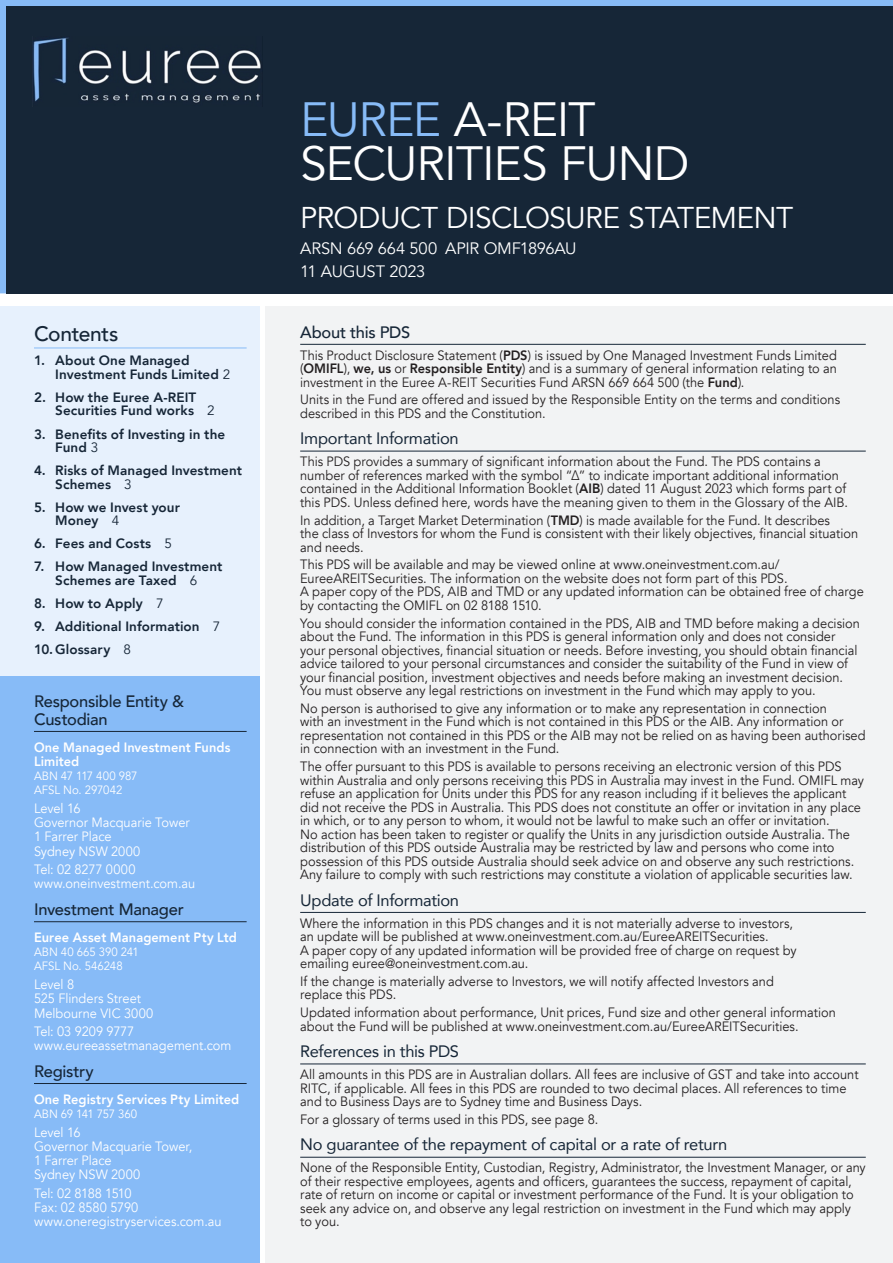
<style>
.page{position:relative;width:893px;height:1263px;background:#fff}
.page>*{position:absolute;margin:0;border:0;box-sizing:border-box;transform-origin:0 0}
.t1{font:48px/43.5px "Avenir";letter-spacing:-.025em;color:#fff}
.t2{font:30px "Avenir";letter-spacing:-.02em;color:#fff}
.t3{font:500 21px "Avenir";letter-spacing:-.015em;color:#162637}
.t4{font:16.5px "Avenir";letter-spacing:-.015em;color:#162637}
.t5{font:500 16.5px/18px "Avenir";letter-spacing:-.015em;color:#162637}
.t6{font:16.5px/23.1px "Avenir";letter-spacing:-.015em;color:#fff}
.t7{font:13.5px/13.5px "Avenir";color:#231f20;scale:.95 1}
.t8{font:13.5px/14.2px "Avenir";color:#fff;scale:.95 1}
.t9{font:800 13.5px/13.5px "Avenir";letter-spacing:.005em;color:#162637}
.t10{font:800 13.5px/14.2px "Avenir";letter-spacing:.005em;color:#fff;scale:.95 1}
.t11{font:12px/14.2px "Avenir";color:#fff;scale:.95 1}
.s1{font-weight:400}
.s2{color:#87bbf7}
.s3{font-weight:800}
</style>
<div class="page">
<div style="left:0;top:0;width:893px;height:293px;border:6px solid #87bbf7"></div>
<div style="left:6px;top:6px;width:887px;height:287px;background:#162637"></div>
<div style="left:266px;top:306px;width:627px;height:957px;background:#f2f3f4"></div>
<div style="left:0;top:306px;width:259px;height:370px;background:#e7f1fd"></div>
<div style="left:0;top:676px;width:259px;height:587px;background:#87bbf7"></div>
<img style="left:33px;top:37px;width:228px;height:66px">
<hr style="left:300px;top:344px;width:566px;height:1px;background:#162637">
<hr style="left:300px;top:451px;width:566px;height:1px;background:#162637">
<hr style="left:300px;top:912px;width:566px;height:1px;background:#162637">
<hr style="left:300px;top:1063px;width:566px;height:1px;background:#162637">
<hr style="left:300px;top:1157px;width:566px;height:1px;background:#162637">
<hr style="left:34px;top:348px;width:213px;height:1px;background:#87bbf7">
<hr style="left:34px;top:731px;width:213px;height:1px;background:#162637">
<hr style="left:34px;top:921px;width:213px;height:1px;background:#162637">
<hr style="left:34px;top:1083px;width:213px;height:1px;background:#162637">
<h3 class="t3" style="left:34px;top:316px;width:86px">Contents</h3>
<p class="t9" style="left:55px;top:354px;width:176px;text-indent:-21px">1. About One Managed<br>Investment Funds Limited <span class="s1">2</span></p>
<p class="t9" style="left:55px;top:390px;width:161px;text-indent:-21px">2. How the Euree A-REIT<br>Securities Fund works <span class="s1">2</span></p>
<p class="t9" style="left:55px;top:427px;width:171px;text-indent:-21px">3. Benefits of Investing in the<br>Fund <span class="s1">3</span></p>
<p class="t9" style="left:55px;top:464px;width:188px;text-indent:-21px">4. Risks of Managed Investment<br>Schemes <span class="s1">3</span></p>
<p class="t9" style="left:55px;top:500px;width:126px;text-indent:-21px">5. How we Invest your<br>Money <span class="s1">4</span></p>
<p class="t9" style="left:34px;top:537px;width:139px">6. Fees and Costs <span class="s1">5</span></p>
<p class="t9" style="left:34px;top:560px;width:190px;text-align:center">7. How Managed Investment<br>Schemes are Taxed <span class="s1">6</span></p>
<p class="t9" style="left:34px;top:596px;width:131px">8. How to Apply <span class="s1">7</span></p>
<p class="t9" style="left:34px;top:615px;width:188px;line-height:23.1px">9. Additional Information <span class="s1">7<br></span>10.Glossary <span class="s1">8</span></p>
<p class="t5" style="left:34px;top:691px;width:151px">Responsible Entity &amp;<br>Custodian</p>
<p class="t10" style="left:34px;top:740px;width:208px">One Managed Investment Funds<br>Limited</p>
<p class="t11" style="left:34px;top:769px;width:110px">ABN 47 117 400 987<br>AFSL No. 297042</p>
<p class="t8" style="left:34px;top:801px;width:165px">Level 16<br>Governor Macquarie Tower<br>1 Farrer Place<br>Sydney NSW 2000</p>
<p class="t8" style="left:34px;top:863px;width:171px">Tel: 02 8277 0000 www.oneinvestment.com.au</p>
<p class="t5" style="left:34px;top:899px;width:151px">Investment Manager</p>
<p class="t10" style="left:34px;top:930px;width:215px">Euree Asset Management Pty Ltd</p>
<p class="t11" style="left:34px;top:945px;width:112px">ABN 40 665 390 241<br>AFSL No. 546248</p>
<p class="t8" style="left:34px;top:977px;width:127px">Level 8<br>525 Flinders Street<br>Melbourne VIC 3000</p>
<p class="t8" style="left:34px;top:1024px;width:209px">Tel: 03 9209 9777 www.eureeassetmanagement.com</p>
<p class="t5" style="left:34px;top:1061px;width:61px">Registry</p>
<p class="t10" style="left:34px;top:1092px;width:218px">One Registry Services Pty Limited</p>
<p class="t11" style="left:34px;top:1107px;width:110px">ABN 69 141 757 360</p>
<p class="t8" style="left:34px;top:1125px;width:168px">Level 16<br>Governor Macquarie Tower,<br>1 Farrer Place<br>Sydney NSW 2000</p>
<p class="t8" style="left:34px;top:1186px;width:199px">Tel: 02 8188 1510<br>Fax: 02 8580 5790 www.oneregistryservices.com.au</p>
<h1 class="t1" style="left:300px;top:99px;width:391px"><span class="s2">EUREE</span> A-REIT<br>SECURITIES FUND</h1>
<h2 class="t2" style="left:300px;top:200px;width:495px">PRODUCT DISCLOSURE STATEMENT</h2>
<p class="t6" style="left:300px;top:237px;width:278px">ARSN 669 664 500 APIR OMF1896AU<br>11 AUGUST 2023</p>
<p class="t5" style="left:300px;top:322px;width:111px">About this PDS</p>
<p class="t7" style="left:300px;top:348px;width:567px;text-align:justify">This Product Disclosure Statement (<span class="s3">PDS</span>) is issued by One Managed Investment Funds Limited (<span class="s3">OMIFL</span>), <span class="s3">we, us</span> or <span class="s3">Responsible Entity</span>) and is a summary of general information relating to an investment in the Euree A-REIT Securities Fund ARSN 669 664 500 (the <span class="s3">Fund</span>).</p>
<p class="t7" style="left:300px;top:393px;width:570px">Units in the Fund are offered and issued by the Responsible Entity on the terms and conditions described in this PDS and the Constitution.</p>
<p class="t4" style="left:300px;top:425px;width:160px">Important Information</p>
<p class="t7" style="left:300px;top:455px;width:578px">This PDS provides a summary of significant information about the Fund. The PDS contains a number of references marked with the symbol “∆” to indicate important additional information contained in the Additional Information Booklet (<span class="s3">AIB</span>) dated 11 August 2023 which forms part of this PDS. Unless defined here, words have the meaning given to them in the Glossary of the AIB.</p>
<p class="t7" style="left:300px;top:513px;width:589px">In addition, a Target Market Determination (<span class="s3">TMD</span>) is made available for the Fund. It describes<br>the class of Investors for whom the Fund is consistent with their likely objectives, financial situation and needs.</p>
<p class="t7" style="left:300px;top:558px;width:595px">This PDS will be available and may be viewed online at www.oneinvestment.com.au/ EureeAREITSecurities. The information on the website does not form part of this PDS.<br>A paper copy of the PDS, AIB and TMD or any updated information can be obtained free of charge by contacting the OMIFL on 02 8188 1510.</p>
<p class="t7" style="left:300px;top:616px;width:591px">You should consider the information contained in the PDS, AIB and TMD before making a decision about the Fund. The information in this PDS is general information only and does not consider your personal objectives, financial situation or needs. Before investing, you should obtain financial advice tailored to your personal circumstances and consider the suitability of the Fund in view of your financial position, investment objectives and needs before making an investment decision.<br>You must observe any legal restrictions on investment in the Fund which may apply to you.</p>
<p class="t7" style="left:300px;top:702px;width:597px">No person is authorised to give any information or to make any representation in connection<br>with an investment in the Fund which is not contained in this PDS or the AIB. Any information or representation not contained in this PDS or the AIB may not be relied on as having been authorised in connection with an investment in the Fund.</p>
<p class="t7" style="left:300px;top:760px;width:595px">The offer pursuant to this PDS is available to persons receiving an electronic version of this PDS within Australia and only persons receiving this PDS in Australia may invest in the Fund. OMIFL may refuse an application for Units under this PDS for any reason including if it believes the applicant did not receive the PDS in Australia. This PDS does not constitute an offer or invitation in any place in which, or to any person to whom, it would not be lawful to make such an offer or invitation.<br>No action has been taken to register or qualify the Units in any jurisdiction outside Australia. The distribution of this PDS outside Australia may be restricted by law and persons who come into possession of this PDS outside Australia should seek advice on and observe any such restrictions.<br>Any failure to comply with such restrictions may constitute a violation of applicable securities law.</p>
<p class="t4" style="left:300px;top:887px;width:160px">Update of Information</p>
<p class="t7" style="left:300px;top:916px;width:524px">Where the information in this PDS changes and it is not materially adverse to investors, an update will be published at www.oneinvestment.com.au/EureeAREITSecurities.<br>A paper copy of any updated information will be provided free of charge on request by emailing euree@oneinvestment.com.au.</p>
<p class="t7" style="left:300px;top:975px;width:500px">If the change is materially adverse to Investors, we will notify affected Investors and replace this PDS.</p>
<p class="t7" style="left:300px;top:1006px;width:565px">Updated information about performance, Unit prices, Fund size and other general information about the Fund will be published at www.oneinvestment.com.au/EureeAREITSecurities.</p>
<p class="t4" style="left:300px;top:1038px;width:160px">References in this PDS</p>
<p class="t7" style="left:300px;top:1068px;width:589px">All amounts in this PDS are in Australian dollars. All fees are inclusive of GST and take into account<br>RITC, if applicable. All fees in this PDS are rounded to two decimal places. All references to time and to Business Days are to Sydney time and Business Days.</p>
<p class="t7" style="left:300px;top:1113px;width:315px">For a glossary of terms used in this PDS, see page 8.</p>
<p class="t4" style="left:300px;top:1131px;width:429px">No guarantee of the repayment of capital or a rate of return</p>
<p class="t7" style="left:300px;top:1161px;width:597px">None of the Responsible Entity, Custodian, Registry, Administrator, the Investment Manager, or any of their respective employees, agents and officers, guarantees the success, repayment of capital, rate of return on income or capital or investment performance of the Fund. It is your obligation to seek any advice on, and observe any legal restriction on investment in the Fund which may apply to you.</p>
</div>
